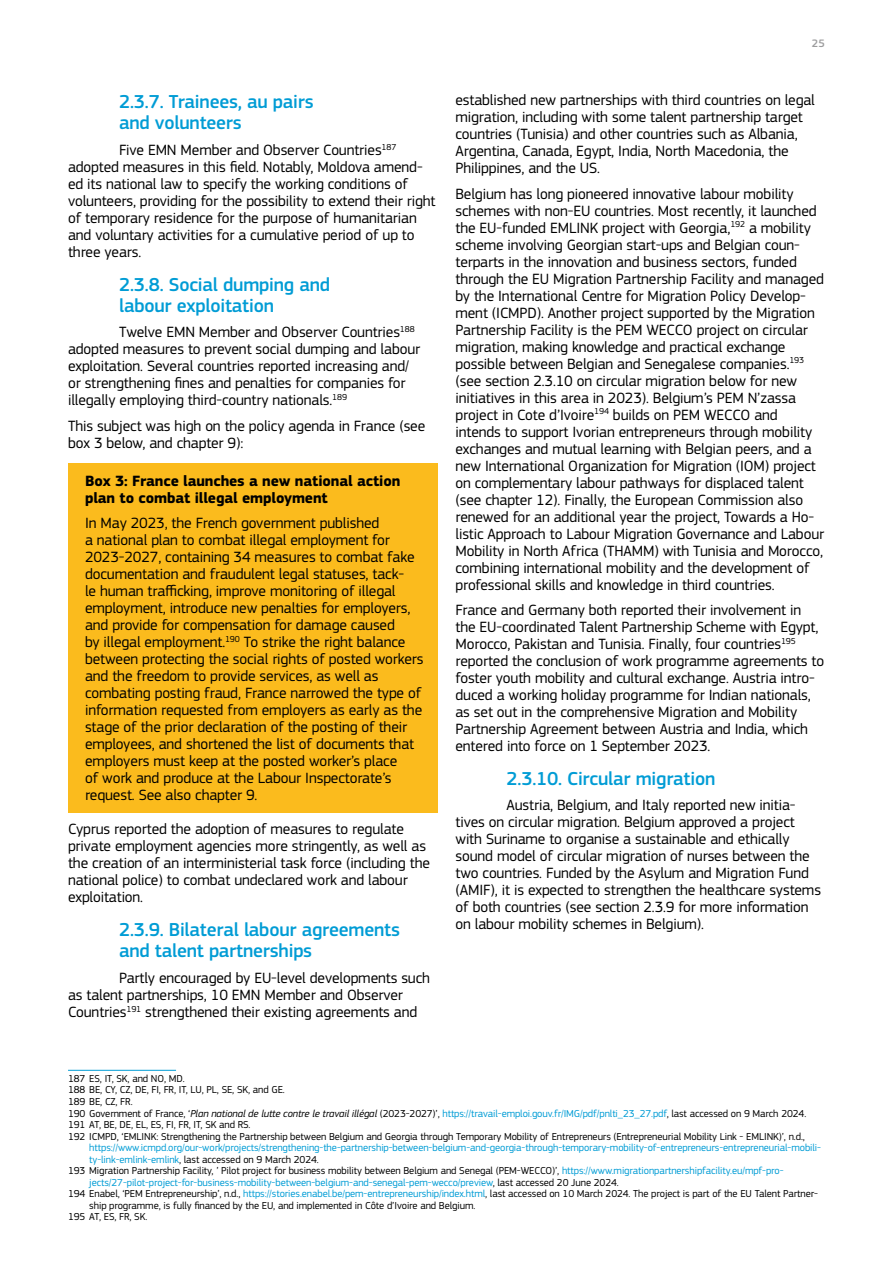
<style>
.page{position:relative;width:893px;height:1263px;background:#fff}
.page>*{position:absolute;margin:0;border:0;box-sizing:border-box;transform-origin:0 0}
.heading3{font:500 19.5px/21px "EC Square Sans Pro";letter-spacing:-.01em;color:#009cd5}
.text_main{font:15.45px/17px "EC Square Sans Pro";letter-spacing:-.01em;color:#000}
.text_first{font:15.45px/17px "EC Square Sans Pro";letter-spacing:-.01em;color:#000}
.text_yellow-box{font:15.45px/17px "EC Square Sans Pro";letter-spacing:-.01em;color:#000}
.text_yellow-box-2{font:700 15.45px/17px "EC Square Sans Pro";letter-spacing:-.01em;color:#000}
.t1{font:500 11.25px "EC Square Sans Pro";color:#9c9c9d}
.footnote___source{font:10.5px/11.6px "EC Square Sans Pro";letter-spacing:-.01em;color:#009cd5}
.footnote___source-2{font:10.5px/11.6px "EC Square Sans Pro";letter-spacing:-.01em;color:#000}
.s1{font-style:italic}
.s2{color:#009cd5}
.s3{color:#000}
</style>
<div class="page">
<div style="left:68px;top:464px;width:369px;height:51px;background:#fbbb1d"></div>
<div style="left:68px;top:506px;width:369px;height:307px;background:#fbbb1d"></div>
<hr style="left:68px;top:1070px;width:108px;height:1px;background:#009cd5">
<h3 class="heading3" style="left:119px;top:92px;width:196px">2.3.7. Trainees, au pairs and volunteers</h3>
<p class="text_first" style="left:68px;top:141px;width:369px;text-indent:51px">Five EMN Member and Observer Countries<sup>187 </sup>adopted measures in this field. Notably, Moldova amend&shy;ed its national law to specify the working conditions of volunteers, providing for the possibility to extend their right of temporary residence for the purpose of humanitarian and voluntary activities for a cumulative period of up to three years.</p>
<h3 class="heading3" style="left:119px;top:274px;width:213px">2.3.8. Social dumping and labour exploitation</h3>
<p class="text_first" style="left:68px;top:324px;width:354px;text-indent:51px">Twelve EMN Member and Observer Countries<sup>188 </sup>adopted measures to prevent social dumping and labour exploitation. Several countries reported increasing and/ or strengthening fines and penalties for companies for illegally employing third-country nationals.<sup>189</sup></p>
<p class="text_main" style="left:68px;top:417px;width:359px">This subject was high on the policy agenda in France (see box 3 below, and chapter 9):</p>
<p class="text_yellow-box-2" style="left:85px;top:473px;width:317px">Box 3: France launches a new national action plan to combat illegal employment</p>
<p class="text_yellow-box" style="left:85px;top:515px;width:340px">In May 2023, the French government published<br>a national plan to combat illegal employment for 2023-2027, containing 34 measures to combat fake documentation and fraudulent legal statuses, tack-<br>le human trafficking, improve monitoring of illegal employment, introduce new penalties for employers, and provide for compensation for damage caused<br>by illegal employment.<sup>190</sup> To strike the right balance between protecting the social rights of posted workers and the freedom to provide services, as well as combating posting fraud, France narrowed the type of information requested from employers as early as the stage of the prior declaration of the posting of their employees, and shortened the list of documents that employers must keep at the posted worker’s place<br>of work and produce at the Labour Inspectorate’s request. See also chapter 9.</p>
<p class="text_main" style="left:68px;top:821px;width:363px">Cyprus reported the adoption of measures to regulate private employment agencies more stringently, as well as the creation of an interministerial task force (including the national police) to combat undeclared work and labour exploitation.</p>
<h3 class="heading3" style="left:119px;top:919px;width:282px">2.3.9. Bilateral labour agreements and talent partnerships</h3>
<p class="text_first" style="left:68px;top:969px;width:364px;text-indent:51px">Partly encouraged by EU-level developments such as talent partnerships, 10 EMN Member and Observer<br>Countries<sup>191</sup> strengthened their existing agreements and</p>
<p class="t1" style="left:812px;top:37px;width:15px">25</p>
<p class="text_first" style="left:455px;top:92px;width:361px">established new partnerships with third countries on legal migration, including with some talent partnership target countries (Tunisia) and other countries such as Albania, Argentina, Canada, Egypt, India, North Macedonia, the Philippines, and the US.</p>
<p class="text_main" style="left:455px;top:185px;width:370px">Belgium has long pioneered innovative labour mobility schemes with non-EU countries. Most recently, it launched the EU-funded EMLINK project with Georgia,<sup>192</sup> a mobility scheme involving Georgian start-ups and Belgian coun&shy;terparts in the innovation and business sectors, funded through the EU Migration Partnership Facility and managed by the International Centre for Migration Policy Develop&shy;ment (ICMPD). Another project supported by the Migration Partnership Facility is the PEM WECCO project on circular migration, making knowledge and practical exchange possible between Belgian and Senegalese companies.<sup>193 </sup>(see section 2.3.10 on circular migration below for new initiatives in this area in 2023). Belgium’s PEM N’zassa project in Cote d’Ivoire<sup>194</sup> builds on PEM WECCO and intends to support Ivorian entrepreneurs through mobility exchanges and mutual learning with Belgian peers, and a new International Organization for Migration (IOM) project on complementary labour pathways for displaced talent (see chapter 12). Finally, the European Commission also renewed for an additional year the project, Towards a Ho&shy;listic Approach to Labour Migration Governance and Labour Mobility in North Africa (THAMM) with Tunisia and Morocco, combining international mobility and the development of professional skills and knowledge in third countries.</p>
<p class="text_main" style="left:455px;top:602px;width:370px">France and Germany both reported their involvement in the EU-coordinated Talent Partnership Scheme with Egypt, Morocco, Pakistan and Tunisia. Finally, four countries<sup>195 </sup>reported the conclusion of work programme agreements to foster youth mobility and cultural exchange. Austria intro&shy;duced a working holiday programme for Indian nationals, as set out in the comprehensive Migration and Mobility Partnership Agreement between Austria and India, which entered into force on 1 September 2023.</p>
<h3 class="heading3" style="left:506px;top:768px;width:210px">2.3.10. Circular migration</h3>
<p class="text_first" style="left:455px;top:797px;width:367px;text-indent:51px">Austria, Belgium, and Italy reported new initia&shy;tives on circular migration. Belgium approved a project with Suriname to organise a sustainable and ethically sound model of circular migration of nurses between the two countries. Funded by the Asylum and Migration Fund (AMIF), it is expected to strengthen the healthcare systems of both countries (see section 2.3.9 for more information on labour mobility schemes in Belgium).</p>
<p class="footnote___source-2" style="left:68px;top:1073px;width:118px">187 ES, IT, SK, and NO, MD.</p>
<p class="footnote___source-2" style="left:68px;top:1084px;width:218px">188 BE, CY, CZ, DE, FI, FR, IT, LU, PL, SE, SK, and GE.</p>
<p class="footnote___source-2" style="left:68px;top:1096px;width:66px">189 BE, CZ, FR.</p>
<p class="footnote___source-2" style="left:68px;top:1107px;width:740px">190 Government of France, ‘<span class="s1">Plan national de lutte contre le travail illégal</span> (2023-2027)’, <span class="s2">https://travail-emploi.gouv.fr/IMG/pdf/pnlti_23_27.pdf</span>, last accessed on 9 March 2024.</p>
<p class="footnote___source-2" style="left:68px;top:1119px;width:184px">191 AT, BE, DE, EL, ES, FI, FR, IT, SK and RS.</p>
<p class="footnote___source" style="left:89px;top:1130px;width:733px;text-indent:-21px"><span class="s3">192 ICMPD, ‘EMLINK: Strengthening the Partnership between Belgium and Georgia through Temporary Mobility of Entrepreneurs (Entrepreneurial Mobility Link - EMLINK)’, n.d., </span>https://www.icmpd.org/our-work/projects/strengthening-the-partnership-between-belgium-and-georgia-through-temporary-mobility-of-entrepreneurs-entrepreneurial-mobili&shy;ty-link-emlink-emlink<span class="s3">, last accessed on 9 March 2024.</span></p>
<p class="footnote___source" style="left:89px;top:1165px;width:696px;text-indent:-21px"><span class="s3">193 Migration Partnership Facility, ’ Pilot project for business mobility between Belgium and Senegal (PEM-WECCO)’,</span> https://www.migrationpartnershipfacility.eu/mpf-pro&shy;jects/27-pilot-project-for-business-mobility-between-belgium-and-senegal-pem-wecco/preview<span class="s3">, last accessed 20 June 2024.</span></p>
<p class="footnote___source-2" style="left:89px;top:1188px;width:730px;text-indent:-21px">194 Enabel, ‘PEM Entrepreneurship’, n.d., <span class="s2">https://stories.enabel.be/pem-entrepreneurship/index.html</span>, last accessed on 10 March 2024. The project is part of the EU Talent Partner&shy;ship programme, is fully financed by the EU, and implemented in Côte d’Ivoire and Belgium.</p>
<p class="footnote___source-2" style="left:68px;top:1211px;width:81px">195 AT, ES, FR, SK.</p>
</div>
